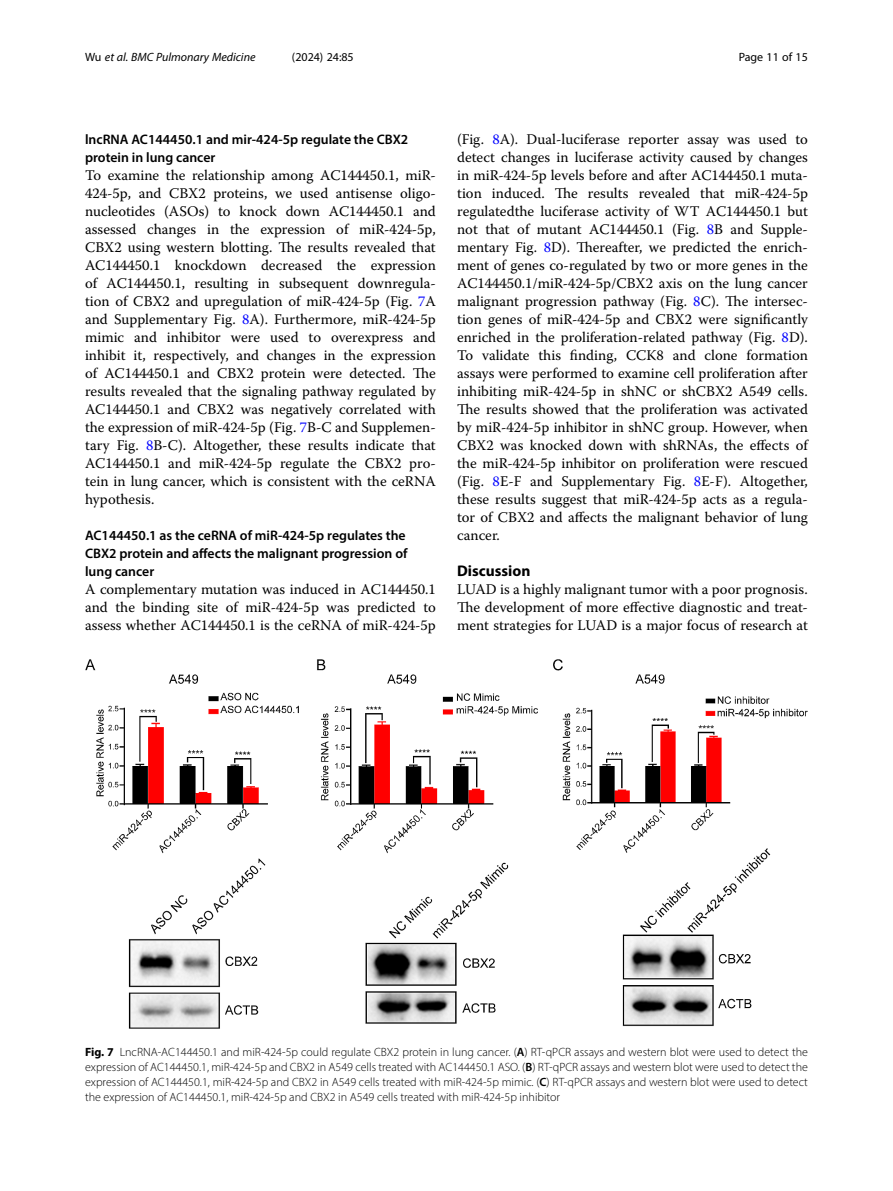
<style>
.page{position:relative;width:893px;height:1191px;background:#fff}
.page>*{position:absolute;margin:0;border:0;box-sizing:border-box;transform-origin:0 0}
.Head_1{font:700 15.45px "Myriad Pro";color:#000}
.Body_Text{font:14.7px/18px "Warnock Pro";color:#000;text-align:justify}
.Head_2{font:600 13.8px/18px "Myriad Pro";color:#000}
.Figure_Caption{font:300 12px/15px "Myriad Pro";color:#000;text-align:justify}
.t1{font:italic 12px "Myriad Pro";color:#000}
.t2{font:12px "Myriad Pro";color:#000}
.s1{font-style:normal}
.s2{color:#00f}
.s3{font-weight:700}
.s4{font-weight:600}
</style>
<div class="page">
<img style="left:85px;top:659px;width:723px;height:370px">
<p class="t1" style="left:85px;top:50px;width:172px"><span class="s1">Wu</span> et al. BMC Pulmonary Medicine</p>
<p class="t2" style="left:292px;top:50px;width:63px">(2024) 24:85</p>
<p class="t2" style="left:739px;top:50px;width:71px">Page 11 of 15</p>
<p class="Head_2" style="left:85px;top:130px;width:325px">lncRNA AC144450.1 and mir-424-5p regulate the CBX2 protein in lung cancer</p>
<p class="Body_Text" style="left:85px;top:166px;width:352px">To examine the relationship among AC144450.1, miR-424-5p, and CBX2 proteins, we used antisense oligo&shy;nucleotides (ASOs) to knock down AC144450.1 and assessed changes in the expression of miR-424-5p, CBX2 using western blotting. The results revealed that AC144450.1 knockdown decreased the expression of AC144450.1, resulting in subsequent downregula&shy;tion of CBX2 and upregulation of miR-424-5p (Fig. <span class="s2">7</span>A and Supplementary Fig. <span class="s2">8</span>A). Furthermore, miR-424-5p mimic and inhibitor were used to overexpress and inhibit it, respectively, and changes in the expression of AC144450.1 and CBX2 protein were detected. The results revealed that the signaling pathway regulated by AC144450.1 and CBX2 was negatively correlated with the expression of miR-424-5p (Fig. <span class="s2">7</span>B-C and Supplemen&shy;tary Fig. <span class="s2">8</span>B-C). Altogether, these results indicate that AC144450.1 and miR-424-5p regulate the CBX2 pro&shy;tein in lung cancer, which is consistent with the ceRNA hypothesis.</p>
<p class="Head_2" style="left:85px;top:526px;width:324px">AC144450.1 as the ceRNA of miR-424-5p regulates the<br>CBX2 protein and affects the malignant progression of lung cancer</p>
<p class="Body_Text" style="left:85px;top:580px;width:352px">A complementary mutation was induced in AC144450.1 and the binding site of miR-424-5p was predicted to assess whether AC144450.1 is the ceRNA of miR-424-5p</p>
<p class="Body_Text" style="left:457px;top:130px;width:352px">(Fig. <span class="s2">8</span>A). Dual-luciferase reporter assay was used to detect changes in luciferase activity caused by changes in miR-424-5p levels before and after AC144450.1 muta&shy;tion induced. The results revealed that miR-424-5p regulatedthe luciferase activity of WT AC144450.1 but not that of mutant AC144450.1 (Fig. <span class="s2">8</span>B and Supple&shy;mentary Fig. <span class="s2">8</span>D). Thereafter, we predicted the enrich&shy;ment of genes co-regulated by two or more genes in the AC144450.1/miR-424-5p/CBX2 axis on the lung cancer malignant progression pathway (Fig. <span class="s2">8</span>C). The intersec&shy;tion genes of miR-424-5p and CBX2 were significantly enriched in the proliferation-related pathway (Fig. <span class="s2">8</span>D).<br>To validate this finding, CCK8 and clone formation assays were performed to examine cell proliferation after inhibiting miR-424-5p in shNC or shCBX2 A549 cells.<br>The results showed that the proliferation was activated by miR-424-5p inhibitor in shNC group. However, when CBX2 was knocked down with shRNAs, the effects of the miR-424-5p inhibitor on proliferation were rescued (Fig. <span class="s2">8</span>E-F and Supplementary Fig. <span class="s2">8</span>E-F). Altogether, these results suggest that miR-424-5p acts as a regula&shy;tor of CBX2 and affects the malignant behavior of lung cancer.</p>
<p class="Head_1" style="left:457px;top:561px;width:75px">Discussion</p>
<p class="Body_Text" style="left:457px;top:580px;width:352px">LUAD is a highly malignant tumor with a poor prognosis.<br>The development of more effective diagnostic and treat&shy;ment strategies for LUAD is a major focus of research at</p>
<p class="Figure_Caption" style="left:85px;top:1044px;width:724px"><span class="s3">Fig. 7</span> LncRNA-AC144450.1 and miR-424-5p could regulate CBX2 protein in lung cancer. (<span class="s4">A</span>) RT-qPCR assays and western blot were used to detect the expression of AC144450.1, miR-424-5p and CBX2 in A549 cells treated with AC144450.1 ASO. (<span class="s4">B</span>) RT-qPCR assays and western blot were used to detect the expression of AC144450.1, miR-424-5p and CBX2 in A549 cells treated with miR-424-5p mimic. (<span class="s4">C</span>) RT-qPCR assays and western blot were used to detect the expression of AC144450.1, miR-424-5p and CBX2 in A549 cells treated with miR-424-5p inhibitor</p>
</div>
